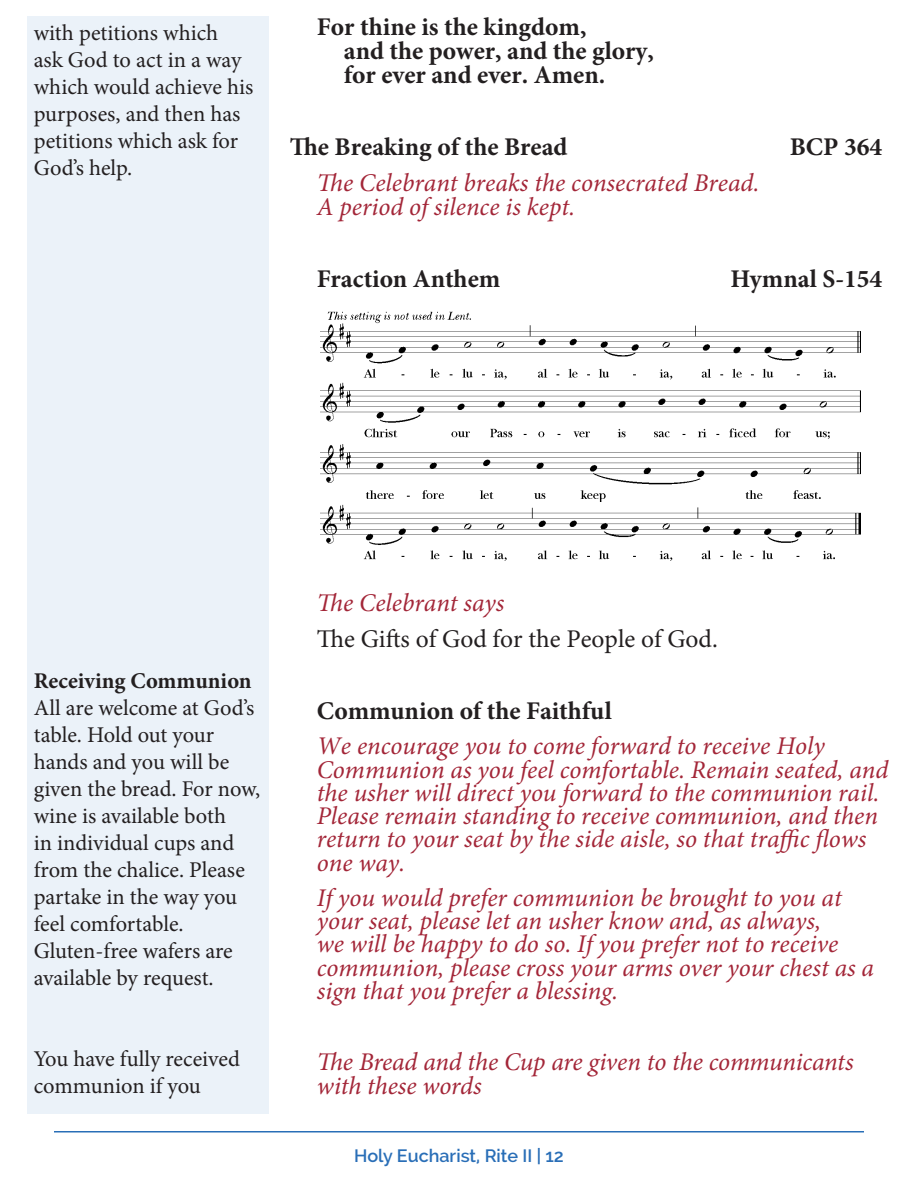
<style>
.page{position:relative;width:918px;height:1188px;background:#fff}
.page>*{position:absolute;margin:0;border:0;box-sizing:border-box;transform-origin:0 0}
.Section_Header{font:italic 25.5px/23.2px "Minion Pro";color:#a32638}
.People{font:700 25.5px "Minion Pro";color:#231f20}
.Section_Header-2{font:700 25.5px "Minion Pro";letter-spacing:-.005em;color:#231f20}
.Section_Header-3{font:25.5px "Minion Pro";color:#231f20}
.t1{font:22.5px/27px "Minion Pro";letter-spacing:-.005em;color:#231f20}
.t2{font:700 22.5px "Minion Pro";color:#231f20}
.t3{font:600 18px "Raleway";color:#296eb7}
</style>
<div class="page">
<div style="left:27px;top:16px;width:242px;height:1098px;background:#ebf2f9"></div>
<hr style="left:54px;top:1131px;width:810px;height:1px;background:#296eb7">
<img style="left:320px;top:311px;width:540px;height:128px">
<img style="left:320px;top:444px;width:540px;height:117px">
<p class="t1" style="left:34px;top:19px;width:221px">with petitions which<br>ask God to act in a way which would achieve his purposes, and then has petitions which ask for<br>God’s help.</p>
<p class="People" style="left:317px;top:9px;width:271px">For thine is the kingdom,</p>
<p class="People" style="left:344px;top:33px;width:312px">and the power, and the glory,</p>
<p class="People" style="left:344px;top:57px;width:263px">for ever and ever. Amen.</p>
<p class="People" style="left:290px;top:129px;width:279px">The Breaking of the Bread</p>
<p class="People" style="left:790px;top:129px;width:94px">BCP 364</p>
<p class="Section_Header" style="left:317px;top:171px;width:444px;line-height:24px">The Celebrant breaks the consecrated Bread.<br>A period of silence is kept.</p>
<p class="Section_Header-2" style="left:317px;top:261px;width:185px">Fraction Anthem</p>
<p class="Section_Header-2" style="left:731px;top:261px;width:153px">Hymnal S-154</p>
<p class="t2" style="left:34px;top:665px;width:219px">Receiving Communion</p>
<p class="t1" style="left:34px;top:694px;width:228px">All are welcome at God’s table. Hold out your hands and you will be given the bread. For now, wine is available both<br>in individual cups and from the chalice. Please partake in the way you feel comfortable.</p>
<p class="t1" style="left:34px;top:937px;width:200px">Gluten-free wafers are available by request.</p>
<p class="t1" style="left:34px;top:1045px;width:208px">You have fully received communion if you</p>
<p class="Section_Header" style="left:317px;top:591px;width:189px">The Celebrant says</p>
<p class="Section_Header-3" style="left:317px;top:622px;width:403px">The Gifts of God for the People of God.</p>
<p class="Section_Header-2" style="left:317px;top:693px;width:296px">Communion of the Faithful</p>
<p class="Section_Header" style="left:317px;top:734px;width:573px">We encourage you to come forward to receive Holy Communion as you feel comfortable. Remain seated, and the usher will direct you forward to the communion rail.<br>Please remain standing to receive communion, and then return to your seat by the side aisle, so that traffic flows one way.</p>
<p class="Section_Header" style="left:317px;top:886px;width:559px">If you would prefer communion be brought to you at your seat, please let an usher know and, as always,<br>we will be happy to do so. If you prefer not to receive communion, please cross your arms over your chest as a sign that you prefer a blessing.</p>
<p class="Section_Header" style="left:317px;top:1050px;width:538px;line-height:24px">The Bread and the Cup are given to the communicants with these words</p>
<p class="t3" style="left:354px;top:1146px;width:211px">Holy Eucharist, Rite II | 12</p>
</div>
